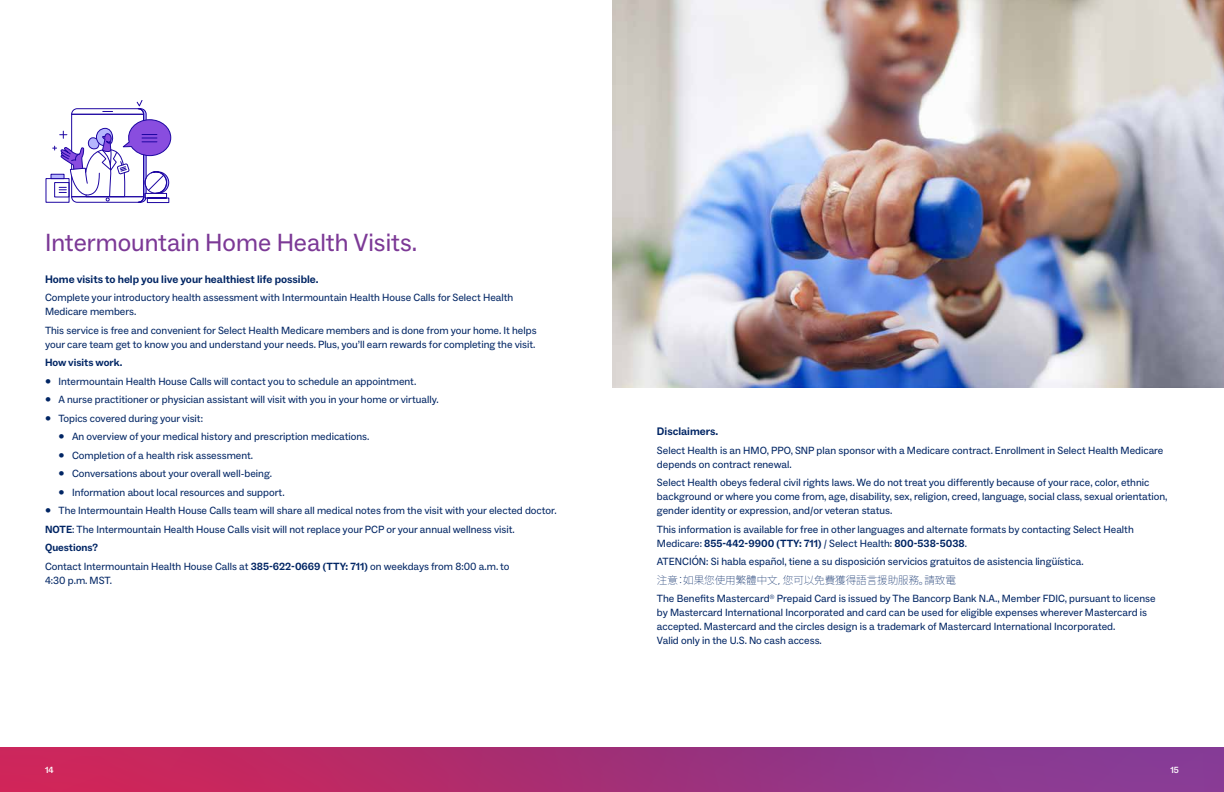
<style>
.page{position:relative;width:1224px;height:792px;background:#fff}
.page>*{position:absolute;margin:0;border:0;box-sizing:border-box;transform-origin:0 0}
.t1{font:25px "ABC Social";color:#7c3996}
.t2{font:700 11px "ABC Social";color:#002564}
.t3{font:10.5px/18.5px "ABC Social";color:#002564}
.t4{font:200 10.5px "Koz Go Pr 6 N";color:#002564}
.t5{font:700 10.5px "ABC Social";color:#002564}
.t6{font:500 9px "ABC Social";color:#fff}
.s1{font-weight:700}
</style>
<div class="page">
<div style="left:0;top:747px;width:1224px;height:45px;background:linear-gradient(to right,#d02354,#7c3e9c)"></div>
<div style="left:46px;top:178px;width:23px;height:25px;border:1px solid #1d06a2"></div>
<svg style="left:53px;top:100px;width:118px;height:103px"></svg>
<img style="left:612px;top:0;width:612px;height:387px">
<h1 class="t1" style="left:45px;top:227px;width:374px">Intermountain Home Health Visits.</h1>
<h4 class="t2" style="left:45px;top:272px;width:275px">Home visits to help you live your healthiest life possible.</h4>
<p class="t3" style="left:45px;top:289px;width:470px">Complete your introductory health assessment with Intermountain Health House Calls for Select Health</p>
<p class="t3" style="left:45px;top:303px;width:493px">Medicare members.<br>This service is free and convenient for Select Health Medicare members and is done from your home. It helps</p>
<p class="t3" style="left:45px;top:335px;width:492px">your care team get to know you and understand your needs. Plus, you’ll earn rewards for completing the visit.</p>
<h5 class="t5" style="left:45px;top:356px;width:79px">How visits work.</h5>
<p class="t3" style="left:45px;top:372px;width:373px">• Intermountain Health House Calls will contact you to schedule an appointment.</p>
<p class="t3" style="left:45px;top:391px;width:395px">• A nurse practitioner or physician assistant will visit with you in your home or virtually.</p>
<p class="t3" style="left:45px;top:409px;width:160px">• Topics covered during your visit:</p>
<p class="t3" style="left:59px;top:428px;width:312px">• An overview of your medical history and prescription medications.</p>
<p class="t3" style="left:59px;top:446px;width:196px">• Completion of a health risk assessment.</p>
<p class="t3" style="left:59px;top:465px;width:215px">• Conversations about your overall well-being.</p>
<p class="t3" style="left:59px;top:483px;width:228px">• Information about local resources and support.</p>
<p class="t3" style="left:45px;top:502px;width:513px">• The Intermountain Health House Calls team will share all medical notes from the visit with your elected doctor.<br><span class="s1">NOTE</span>: The Intermountain Health House Calls visit will not replace your PCP or your annual wellness visit.<br><span class="s1">Questions?<br></span>Contact Intermountain Health House Calls at <span class="s1">385-622-0669 (TTY: 711)</span> on weekdays from 8:00 a.m. to</p>
<p class="t3" style="left:45px;top:571px;width:69px">4:30 p.m. MST.</p>
<h4 class="t2" style="left:657px;top:425px;width:63px">Disclaimers.</h4>
<p class="t3" style="left:657px;top:441px;width:508px">Select Health is an HMO, PPO, SNP plan sponsor with a Medicare contract. Enrollment in Select Health Medicare</p>
<p class="t3" style="left:657px;top:455px;width:494px">depends on contract renewal.<br>Select Health obeys federal civil rights laws. We do not treat you differently because of your race, color, ethnic</p>
<p class="t3" style="left:657px;top:490px;width:512px;line-height:14px">background or where you come from, age, disability, sex, religion, creed, language, social class, sexual orientation, gender identity or expression, and/or veteran status.</p>
<p class="t3" style="left:657px;top:522px;width:478px;line-height:14px">This information is available for free in other languages and alternate formats by contacting Select Health<br>Medicare: <span class="s1">855-442-9900 (TTY: 711)</span> / Select Health: <span class="s1">800-538-5038</span>.</p>
<p class="t3" style="left:657px;top:553px;width:428px">ATENCIÓN: Si habla español, tiene a su disposición servicios gratuitos de asistencia lingüística.</p>
<p class="t4" style="left:657px;top:574px;width:300px">注意：如果您使用繁體中文，您可以免費獲得語言援助服務。請致電</p>
<p class="t3" style="left:657px;top:592px;width:500px;line-height:14px">The Benefts Mastercard<sup>®</sup> Prepaid Card is issued by The Bancorp Bank N.A., Member FDIC, pursuant to license by Mastercard International Incorporated and card can be used for eligible expenses wherever Mastercard is accepted. Mastercard and the circles design is a trademark of Mastercard International Incorporated.<br>Valid only in the U.S. No cash access.</p>
<p class="t6" style="left:45px;top:764px;width:10px">14</p>
<p class="t6" style="left:1170px;top:764px;width:10px">15</p>
</div>
